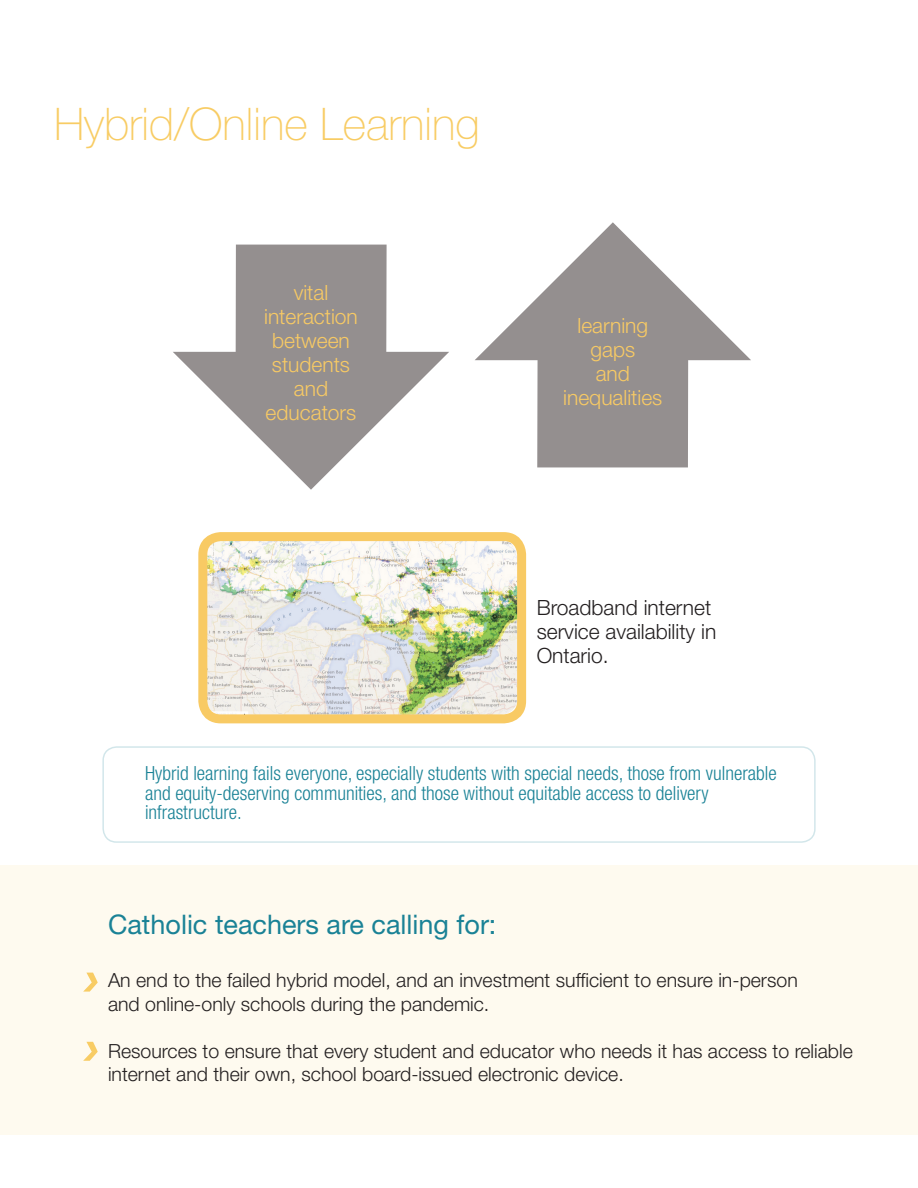
<style>
.page{position:relative;width:918px;height:1188px;background:#fff}
.page>*{position:absolute;margin:0;border:0;box-sizing:border-box;transform-origin:0 0}
.t1{font:100 45px "Helvetica Neue LT Std";color:#f8cc64}
.t2{font:27px "Helvetica Neue LT Std";color:#1a8296}
.t3{font:300 21px/24px "Helvetica Neue LT Std";color:#f8ca64;text-align:center}
.t4{font:300 21px/24px "Helvetica Neue LT Std";color:#231f20}
.t5{font:300 19.5px/23.4px "Helvetica Neue LT Std";color:#231f20}
.t6{font:300 condensed 19.5px/19.5px "Helvetica Neue LT Std";color:#1a8296}
</style>
<div class="page">
<svg style="left:475px;top:222px;width:276px;height:245px;fill:#948f8f"></svg>
<div style="left:0;top:865px;width:918px;height:270px;background:#fefaef"></div>
<svg style="left:173px;top:245px;width:276px;height:245px;fill:#948f8f"></svg>
<div style="left:102px;top:746px;width:714px;height:97px;border:2px solid #1a8296;border-radius:14px"></div>
<svg style="left:83px;top:973px;width:15px;height:19px"></svg>
<svg style="left:83px;top:1042px;width:15px;height:19px"></svg>
<img style="left:208px;top:542px;width:308px;height:171px">
<div style="left:198px;top:532px;width:328px;height:191px;border:9px solid #f8ca64;border-radius:18px"></div>
<h1 class="t1" style="left:54px;top:98px;width:427px">Hybrid/Online Learning</h1>
<p class="t3" style="left:264px;top:280px;width:95px">vital interaction between students and educators</p>
<p class="t3" style="left:563px;top:313px;width:101px">learning gaps<br>and inequalities</p>
<p class="t4" style="left:537px;top:595px;width:181px">Broadband internet service availability in<br>Ontario.</p>
<p class="t6" style="left:145px;top:764px;width:633px">Hybrid learning fails everyone, especially students with special needs, those from vulnerable and equity-deserving communities, and those without equitable access to delivery infrastructure.</p>
<h2 class="t2" style="left:108px;top:908px;width:390px">Catholic teachers are calling for:</h2>
<p class="t5" style="left:108px;top:968px;width:691px">An end to the failed hybrid model, and an investment sufficient to ensure in-person and online-only schools during the pandemic.</p>
<p class="t5" style="left:108px;top:1039px;width:746px">Resources to ensure that every student and educator who needs it has access to reliable internet and their own, school board-issued electronic device.</p>
</div>
